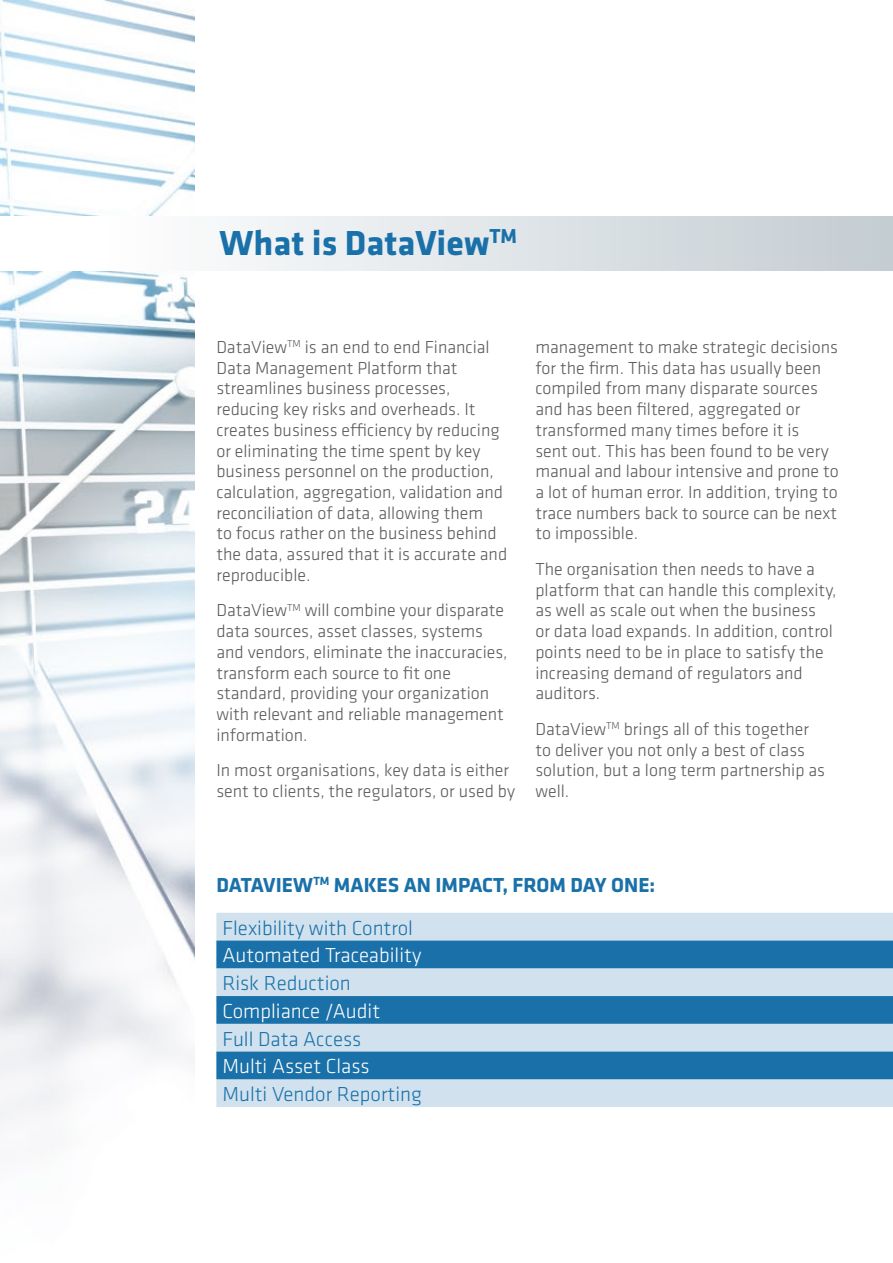
<style>
.page{position:relative;width:893px;height:1263px;background:#fff}
.page>*{position:absolute;margin:0;border:0;box-sizing:border-box;transform-origin:0 0}
.t1{font:700 36px "Klavika";color:#1a71a9}
.t2{font:700 21px/42.8px "Klavika";color:#1a71a9}
.t3{font:300 21px "Klavika";color:#fff}
.t4{font:300 21px "Klavika";color:#1a71a9}
.t5{font:300 18px/20.7px "Klavika";color:#58595b}
.s1{font-weight:300}
</style>
<div class="page">
<img style="left:0;top:0;width:194px;height:1124px">
<div style="left:216px;top:913px;width:677px;height:194px;background:#d1e2ee"></div>
<svg style="left:216px;top:940px;width:677px;height:139px;background:#649ec4"></svg>
<div style="left:0;top:216px;width:893px;height:54px;background:linear-gradient(to right,#fff,#c4ced3)"></div>
<h1 class="t1" style="left:220px;top:217px;width:299px">WHAT IS DATAVIEW<sup>TM</sup></h1>
<p class="t5" style="left:216px;top:337px;width:292px">DataView<sup>TM</sup> is an end to end Financial Data Management Platform that streamlines business processes, reducing key risks and overheads. It creates business efficiency by reducing or eliminating the time spent by key business personnel on the production, calculation, aggregation, validation and reconciliation of data, allowing them<br>to focus rather on the business behind the data, assured that it is accurate and reproducible.</p>
<p class="t5" style="left:216px;top:600px;width:293px">DataView<sup>TM</sup> will combine your disparate data sources, asset classes, systems and vendors, eliminate the inaccuracies, transform each source to fit one standard, providing your organization with relevant and reliable management information.</p>
<p class="t5" style="left:216px;top:760px;width:300px">I n most organisations, key data is either sent to clients, the regulators, or used by</p>
<p class="t5" style="left:535px;top:337px;width:305px">management to make strategic decisions for the firm. This data has usually been compiled from many disparate sources and has been filtered, aggregated or transformed many times before it is<br>sent out. This has been found to be very manual and labour intensive and prone to a lot of human error. I n addition, trying to trace numbers back to source can be next to impossible.</p>
<p class="t5" style="left:535px;top:559px;width:302px">The organisation then needs to have a platform that can handle this complexity, as well as scale out when the business<br>or data load expands. I n addition, control points need to be in place to satisfy the increasing demand of regulators and auditors.</p>
<p class="t5" style="left:535px;top:718px;width:291px">DataView<sup>TM</sup> brings all of this together to deliver you not only a best of class solution, but a long term partnership as well.</p>
<p class="t2" style="left:216px;top:862px;width:440px">DATAVIEW<sup>TM</sup> MAKES AN IMPACT, FROM DAY ONE:<br><span class="s1">Flexibility with Control</span></p>
<p class="t3" style="left:222px;top:943px;width:201px">Automated Traceability</p>
<p class="t4" style="left:222px;top:970px;width:130px">Risk Reduction</p>
<p class="t3" style="left:222px;top:998px;width:159px">Compliance /Audit</p>
<p class="t4" style="left:222px;top:1026px;width:140px">Full Data Access</p>
<p class="t3" style="left:222px;top:1054px;width:149px">Multi Asset Class</p>
<p class="t4" style="left:222px;top:1081px;width:201px">Multi Vendor Reporting</p>
</div>
